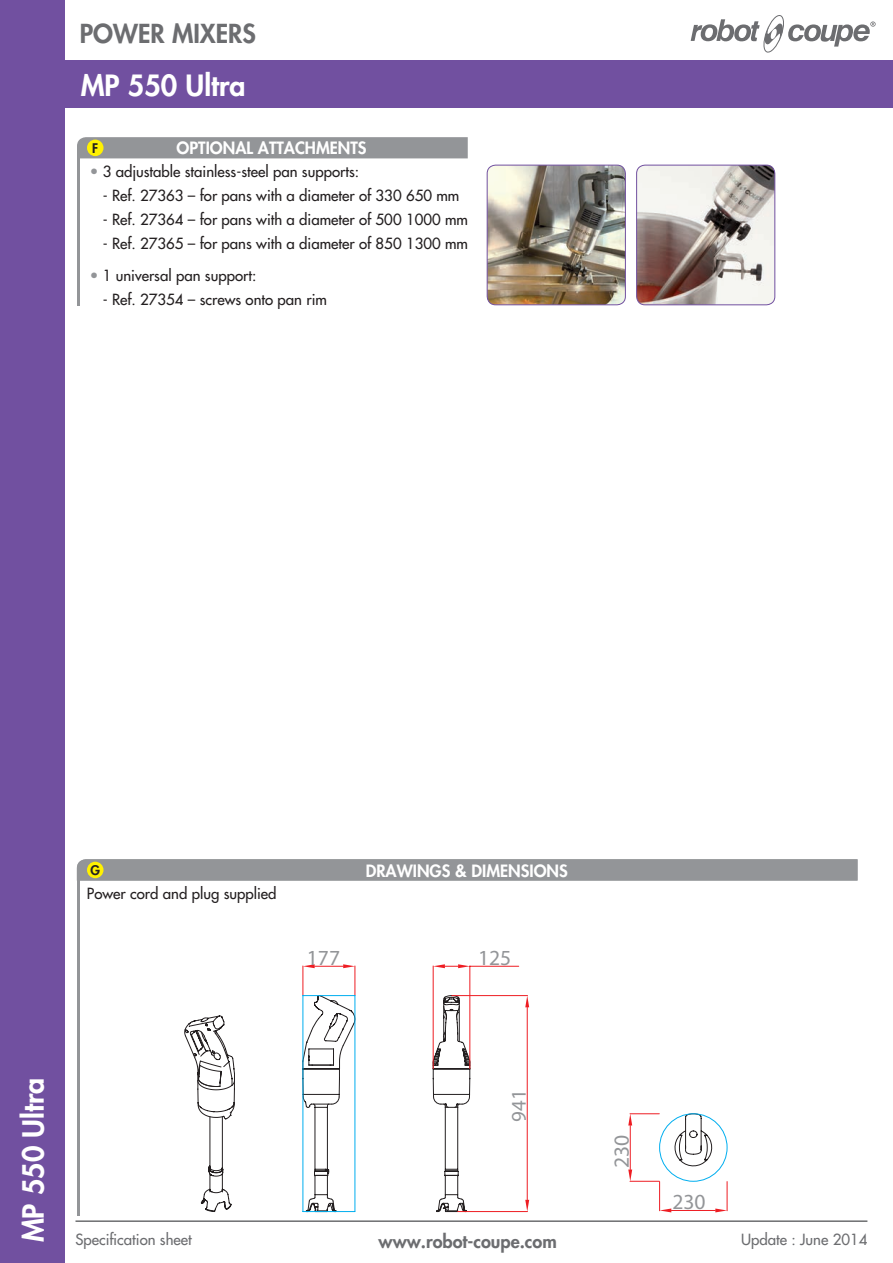
<style>
.page{position:relative;width:893px;height:1263px;background:#fff}
.page>*{position:absolute;margin:0;border:0;box-sizing:border-box;transform-origin:0 0}
.t1{font:800 28.5px "Futura";color:#fff}
.t2{font:800 25.5px "Futura";color:#6c6d70}
.t3{font:21.6px "Myriad Pro";color:#939598}
.t4{font:20.85px "Myriad Pro";color:#939598}
.t5{font:800 18px "Futura";color:#6c6d70}
.t6{font:800 16.5px "Futura";color:#fff}
.t7{font:15px "Futura";color:#231f20}
.t8{font:15px "Futura";color:#6c6d70}
.t9{font:800 12.9px "Futura";color:#231f20}
.s1{color:#939598}
</style>
<div class="page">
<div style="left:0;top:60px;width:893px;height:47px;background:#7150a0"></div>
<svg style="left:691px;top:15px;width:185px;height:37px"></svg>
<div style="left:0;top:0;width:65px;height:1263px;background:#7150a0"></div>
<hr style="left:77px;top:150px;width:2px;height:155px;background:#939598">
<div style="left:77px;top:137px;width:391px;height:21px;background:#939598"></div>
<div style="left:87px;top:140px;width:17px;height:16px;background:#fff101;border-radius:50%"></div>
<img style="left:487px;top:165px;width:138px;height:140px">
<div style="left:487px;top:165px;width:139px;height:140px;border:1px solid #7150a0;border-radius:9px"></div>
<img style="left:637px;top:165px;width:138px;height:140px">
<div style="left:636px;top:165px;width:139px;height:140px;border:1px solid #7150a0;border-radius:9px"></div>
<hr style="left:76px;top:1220px;width:791px;height:2px;background:#6c6d70">
<hr style="left:77px;top:872px;width:2px;height:343px;background:#939598">
<div style="left:77px;top:859px;width:781px;height:21px;background:#939598"></div>
<div style="left:87px;top:862px;width:17px;height:16px;background:#fff101;border-radius:50%"></div>
<svg style="left:184px;top:1015px;width:51px;height:197px"></svg>
<svg style="left:303px;top:964px;width:53px;height:248px"></svg>
<hr style="left:303px;top:1211px;width:52px;height:1px;background:#00aeef">
<hr style="left:303px;top:995px;width:52px;height:1px;background:#00aeef">
<hr style="left:303px;top:996px;width:1px;height:215px;background:#00aeef">
<hr style="left:355px;top:996px;width:1px;height:215px;background:#00aeef">
<svg style="left:672px;top:1113px;width:42px;height:54px"></svg>
<svg style="left:628px;top:1113px;width:32px;height:69px"></svg>
<hr style="left:727px;top:1181px;width:1px;height:30px;background:#ee1d23">
<hr style="left:659px;top:1181px;width:1px;height:30px;background:#ee1d23">
<hr style="left:671px;top:1210px;width:44px;height:1px;background:#ee1d23">
<svg style="left:715px;top:1208px;width:12px;height:4px"></svg>
<svg style="left:660px;top:1208px;width:11px;height:4px"></svg>
<div style="left:659px;top:1114px;width:68px;height:67px;border:1px solid #00aeef;border-radius:50%"></div>
<svg style="left:433px;top:995px;width:37px;height:217px"></svg>
<hr style="left:458px;top:1211px;width:70px;height:1px;background:#ee1d23">
<hr style="left:452px;top:995px;width:76px;height:1px;background:#ee1d23">
<hr style="left:527px;top:1007px;width:1px;height:193px;background:#ee1d23">
<svg style="left:525px;top:1200px;width:4px;height:11px"></svg>
<svg style="left:525px;top:996px;width:4px;height:11px"></svg>
<hr style="left:433px;top:966px;width:1px;height:103px;background:#ee1d23">
<hr style="left:470px;top:966px;width:1px;height:103px;background:#ee1d23">
<hr style="left:470px;top:966px;width:49px;height:1px;background:#ee1d23">
<svg style="left:433px;top:964px;width:37px;height:4px"></svg>
<h2 class="t2" style="left:80px;top:16px;width:178px">POWER MIXERS</h2>
<h1 class="t1" style="left:81px;top:66px;width:166px">MP 550 Ultra</h1>
<p class="t9" style="left:92px;top:139px;width:8px">F</p>
<p class="t6" style="left:177px;top:137px;width:191px">OPTIONAL ATTACHMENTS</p>
<p class="t7" style="left:90px;top:162px;width:271px"><span class="s1">•</span> 3 adjustable stainless-steel pan supports:</p>
<p class="t7" style="left:103px;top:186px;width:358px">- Ref. 27363 – for pans with a diameter of 330 650 mm</p>
<p class="t7" style="left:103px;top:210px;width:367px">- Ref. 27364 – for pans with a diameter of 500 1000 mm</p>
<p class="t7" style="left:103px;top:234px;width:367px">- Ref. 27365 – for pans with a diameter of 850 1300 mm</p>
<p class="t7" style="left:90px;top:266px;width:168px"><span class="s1">•</span> 1 universal pan support:</p>
<p class="t7" style="left:103px;top:290px;width:226px">- Ref. 27354 – screws onto pan rim</p>
<p class="t9" style="left:90px;top:861px;width:11px">GF</p>
<p class="t6" style="left:366px;top:859px;width:165px">DRAWINGS &amp; DIMENS</p>
<p class="t6" style="left:373px;top:859px;width:197px">ACCESSOIRES EN OPTIONS</p>
<p class="t7" style="left:87px;top:884px;width:191px">Power cord and plug supplied</p>
<h3 class="t3" style="left:307px;top:944px;width:35px">177</h3>
<h3 class="t3" style="left:478px;top:944px;width:35px">125</h3>
<h1 class="t1" style="left:14px;top:1242px;width:166px;rotate:-90deg">MP 550 Ultra</h1>
<h3 class="t4" style="left:506px;top:1122px;width:34px;rotate:-90deg">941</h3>
<h3 class="t3" style="left:608px;top:1168px;width:35px;rotate:-90deg">230</h3>
<h3 class="t3" style="left:672px;top:1188px;width:35px">230</h3>
<p class="t8" style="left:76px;top:1230px;width:118px">Specification sheet</p>
<p class="t5" style="left:379px;top:1229px;width:180px">www.robot-coupe.com</p>
<p class="t8" style="left:741px;top:1230px;width:128px">Update : June 2014</p>
</div>
